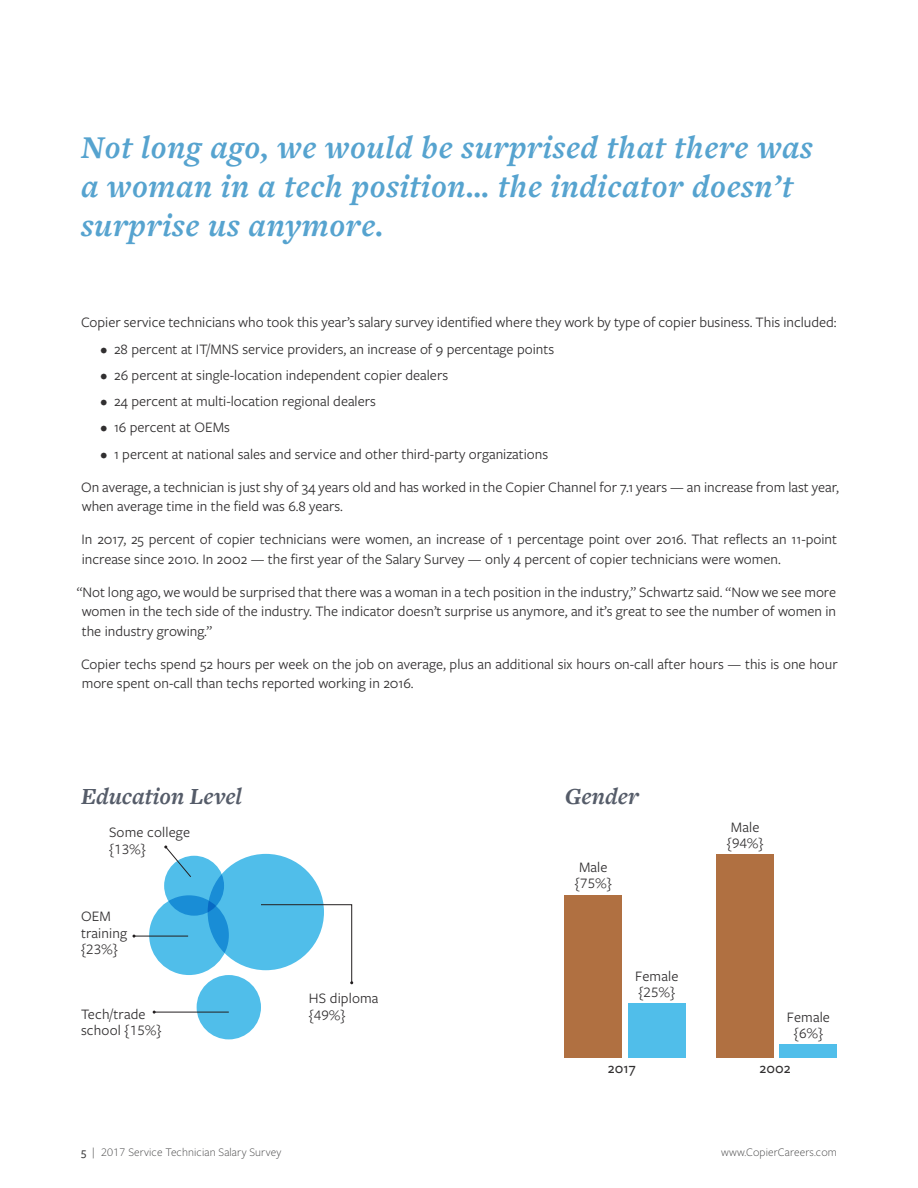
<style>
.page{position:relative;width:918px;height:1188px;background:#fff}
.page>*{position:absolute;margin:0;border:0;box-sizing:border-box;transform-origin:0 0}
.t1{font:italic 700 33px/39px "Freight Text Pro";letter-spacing:.02em;color:#56a3cf}
.t2{font:italic 700 24px "Freight Text Pro";color:#555c69}
.t3{font:15px/16.5px "Freight Sans Pro";color:#312f30}
.t4{font:500 15px "Freight Sans Pro";letter-spacing:.01em;color:#312f30}
.t5{font:300 12px "Freight Sans Pro";letter-spacing:.01em;color:#3e3e3f}
.s1{font-weight:500}
</style>
<div class="page">
<div style="left:164px;top:856px;width:60px;height:60px;background:#50beea;border-radius:30px"></div>
<div style="left:208px;top:854px;width:116px;height:116px;background:#50beea;border-radius:58px"></div>
<div style="left:197px;top:975px;width:64px;height:64px;background:#50beea;border-radius:32px"></div>
<svg style="left:149px;top:895px;width:80px;height:80px;background:#42b0e4"></svg>
<svg style="left:261px;top:904px;width:92px;height:80px"></svg>
<svg style="left:164px;top:846px;width:28px;height:32px"></svg>
<hr style="left:134px;top:936px;width:54px;height:1px;background:#231f20">
<div style="left:628px;top:1004px;width:57px;height:54px;background:#50beea"></div>
<div style="left:565px;top:895px;width:57px;height:163px;background:#b07041"></div>
<div style="left:780px;top:1045px;width:57px;height:13px;background:#50beea"></div>
<div style="left:717px;top:854px;width:57px;height:204px;background:#b07041"></div>
<hr style="left:154px;top:1012px;width:75px;height:1px;background:#231f20">
<h1 class="t1" style="left:81px;top:127px;width:733px">Not long ago, we would be surprised that there was a woman in a tech position… the indicator doesn’t surprise us anymore.</h1>
<p class="t3" style="left:81px;top:314px;width:757px">Copier service technicians who took this year’s salary survey identified where they work by type of copier business. This included:</p>
<p class="t3" style="left:100px;top:340px;width:455px">• 28 percent at IT/MNS service providers, an increase of 9 percentage points</p>
<p class="t3" style="left:100px;top:366px;width:349px">• 26 percent at single-location independent copier dealers</p>
<p class="t3" style="left:100px;top:392px;width:277px">• 24 percent at multi-location regional dealers</p>
<p class="t3" style="left:100px;top:419px;width:131px">• 16 percent at OEMs</p>
<p class="t3" style="left:100px;top:445px;width:449px">• 1 percent at national sales and service and other third-party organizations</p>
<p class="t3" style="left:81px;top:476px;width:759px;line-height:19.5px">On average, a technician is just shy of 34 years old and has worked in the Copier Channel for 7.1 years — an increase from last year, when average time in the field was 6.8 years.</p>
<p class="t3" style="left:82px;top:529px;width:757px;line-height:19.5px">In 2017, 25 percent of copier technicians were women, an increase of 1 percentage point over 2016. That reflects an 11-point increase since 2010. In 2002 — the first year of the Salary Survey — only 4 percent of copier technicians were women.</p>
<p class="t3" style="left:82px;top:581px;width:756px;line-height:19.5px;text-align:justify;text-indent:-5px">“Not long ago, we would be surprised that there was a woman in a tech position in the industry,” Schwartz said. “Now we see more women in the tech side of the industry. The indicator doesn’t surprise us anymore, and it’s great to see the number of women in the industry growing.”</p>
<p class="t3" style="left:81px;top:653px;width:758px;line-height:19.5px">Copier techs spend 52 hours per week on the job on average, plus an additional six hours on-call after hours — this is one hour more spent on-call than techs reported working in 2016.</p>
<h2 class="t2" style="left:81px;top:780px;width:163px">Education Level</h2>
<h2 class="t2" style="left:565px;top:780px;width:76px">Gender</h2>
<p class="t3" style="left:109px;top:824px;width:83px">Some college {13%}</p>
<p class="t3" style="left:81px;top:908px;width:48px">OEM training {23%}</p>
<p class="t3" style="left:81px;top:1005px;width:82px">Tech/trade school {15%}</p>
<p class="t3" style="left:309px;top:989px;width:71px">HS diploma {49%}</p>
<p class="t3" style="left:575px;top:858px;width:38px">Male {75%}</p>
<p class="t3" style="left:635px;top:967px;width:45px">Female {25%}</p>
<p class="t3" style="left:727px;top:818px;width:38px">Male {94%}</p>
<p class="t3" style="left:787px;top:1008px;width:45px;text-align:center">Female {6%}</p>
<p class="t4" style="left:608px;top:1059px;width:29px">2017</p>
<p class="t4" style="left:759px;top:1059px;width:33px">2002</p>
<p class="t5" style="left:81px;top:1144px;width:202px"><span class="s1">5</span> | 2017 Service Technician Salary Survey</p>
<p class="t5" style="left:721px;top:1144px;width:117px">www.CopierCareers.com</p>
</div>
